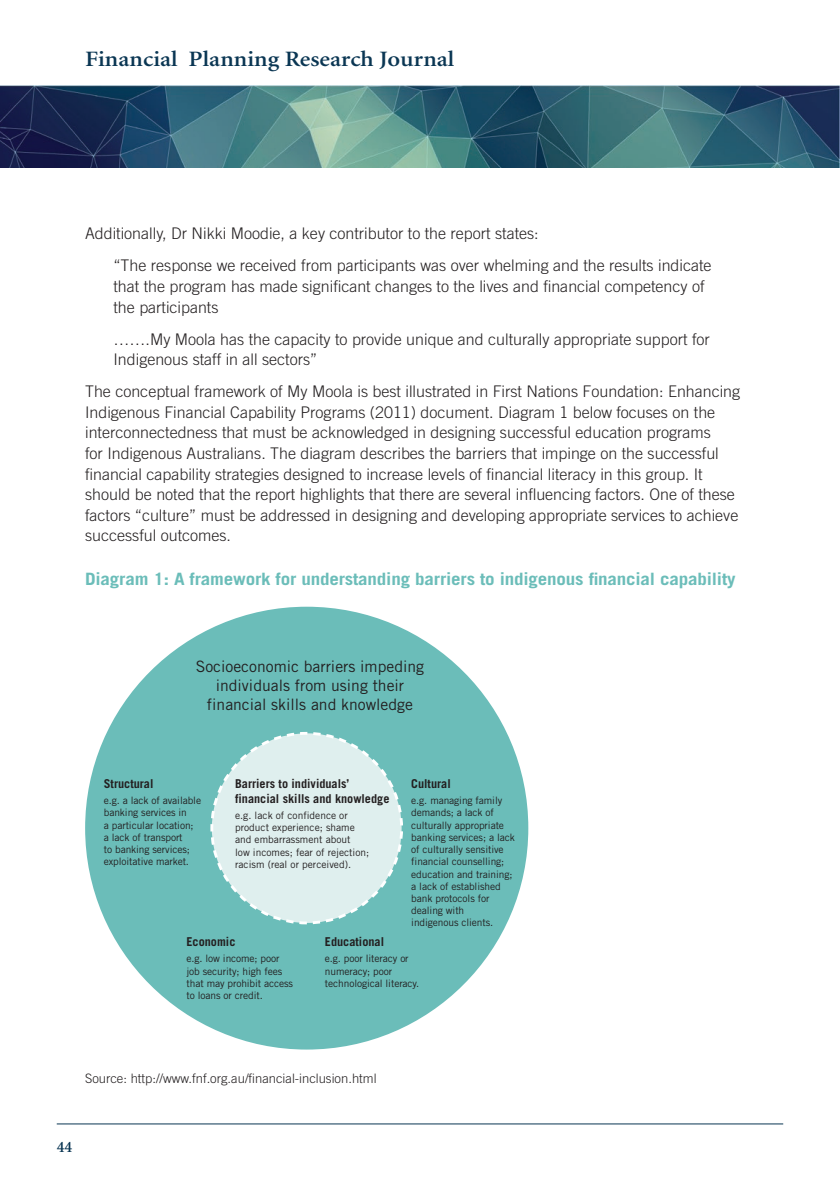
<style>
.page{position:relative;width:840px;height:1191px;background:#fff}
.page>*{position:absolute;margin:0;border:0;box-sizing:border-box;transform-origin:0 0}
.t1{font:600 22px "Minion";color:#0a3653;scale:1.12 1}
.t2{font:700 17px "Trade Gothic";letter-spacing:-.01em;color:#6bbdb9;scale:1.12 1}
.t3{font:300 16px/20.6px "Trade Gothic";color:#231f20}
.t4{font:600 16px "Minion";color:#0a3653}
.t5{font:15.8px/18.8px "Trade Gothic";color:#231f20;text-align:center}
.t6{font:300 13px "Trade Gothic";color:#231f20}
.t7{font:700 12.2px/14.6px "Trade Gothic";color:#231f20}
.t8{font:10.2px/12.2px "Trade Gothic";letter-spacing:-.01em;color:#231f20}
</style>
<div class="page">
<hr style="left:57px;top:1123px;width:725px;height:1px;background:#0a3653">
<img style="left:0;top:86px;width:839px;height:82px">
<div style="left:85px;top:606px;width:443px;height:443px;background:#6bbdb9;border-radius:50%"></div>
<div style="left:212px;top:733px;width:189px;height:190px;background:#dfefee;border-radius:50%"></div>
<h1 class="t1" style="left:85px;top:48px;width:331px">Financial Planning Research Journal</h1>
<p class="t3" style="left:113px;top:217px;width:599px;line-height:32px;text-indent:-28px">Additionally, Dr Nikki Moodie, a key contributor to the report states:<br>“The response we received from participants was over whelming and the results indicate</p>
<p class="t3" style="left:113px;top:276px;width:592px">that the program has made significant changes to the lives and financial competency of the participants</p>
<p class="t3" style="left:113px;top:328px;width:597px">…….My Moola has the capacity to provide unique and culturally appropriate support for<br>Indigenous staff in all sectors”</p>
<p class="t3" style="left:85px;top:381px;width:656px">The conceptual framework of My Moola is best illustrated in First Nations Foundation: Enhancing Indigenous Financial Capability Programs (2011) document. Diagram 1 below focuses on the interconnectedness that must be acknowledged in designing successful education programs<br>for Indigenous Australians. The diagram describes the barriers that impinge on the successful financial capability strategies designed to increase levels of financial literacy in this group. It should be noted that the report highlights that there are several influencing factors. One of these factors “culture” must be addressed in designing and developing appropriate services to achieve successful outcomes.</p>
<p class="t2" style="left:85px;top:568px;width:582px">Diagram 1: A framework for understanding barriers to indigenous financial capability</p>
<p class="t5" style="left:196px;top:656px;width:230px">Socioeconomic barriers impeding individuals from using their financial skills and knowledge</p>
<p class="t7" style="left:104px;top:776px;width:51px">Structural</p>
<p class="t8" style="left:104px;top:794px;width:99px">e.g. a lack of available banking services in<br>a particular location; a lack of transport<br>to banking services; exploitative market.</p>
<p class="t7" style="left:235px;top:776px;width:156px">Barriers to individuals’ financial skills and knowledge</p>
<p class="t8" style="left:235px;top:809px;width:136px">e.g. lack of confidence or product experience; shame and embarrassment about<br>low incomes; fear of rejection; racism (real or perceived).</p>
<p class="t7" style="left:411px;top:776px;width:41px">Cultural</p>
<p class="t8" style="left:411px;top:794px;width:105px">e.g. managing family demands; a lack of culturally appropriate banking services; a lack of culturally sensitive financial counselling; education and training; a lack of established bank protocols for dealing with<br>indigenous clients.</p>
<p class="t7" style="left:186px;top:934px;width:50px">Economic</p>
<p class="t8" style="left:186px;top:952px;width:108px">e.g. low income; poor job security; high fees that may prohibit access to loans or credit.</p>
<p class="t7" style="left:325px;top:934px;width:61px">Educational</p>
<p class="t8" style="left:325px;top:952px;width:96px">e.g. poor literacy or numeracy; poor technological literacy.</p>
<p class="t6" style="left:85px;top:1070px;width:293px">Source: http://www.fnf.org.au/financial-inclusion.html</p>
<p class="t4" style="left:57px;top:1138px;width:17px">44</p>
</div>
